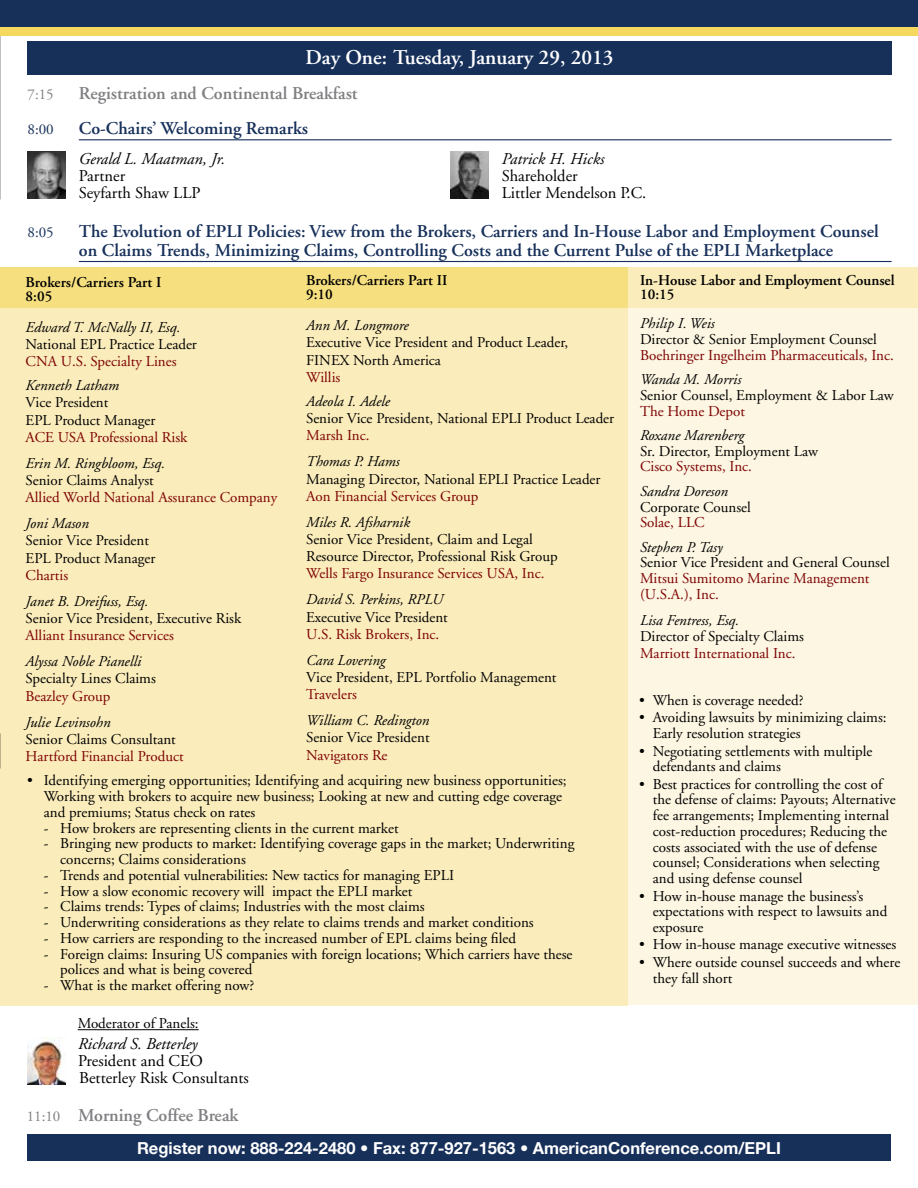
<style>
.page{position:relative;width:918px;height:1188px;background:#fff}
.page>*{position:absolute;margin:0;border:0;box-sizing:border-box;transform-origin:0 0}
.t1{font:600 21px "Adobe Garamond";color:#fff}
.t2{font:600 18px/18.8px "Adobe Garamond";color:#17305a}
.t3{font:600 18px "Adobe Garamond";color:#807f83}
.t4{font:16.5px/17.2px "Adobe Garamond";color:#000}
.t5{font:700 16.5px "Helvetica Neue";color:#fff}
.t6{font:italic 16.5px "Adobe Garamond";color:#000}
.t7{font:15px/15.8px "Adobe Garamond";color:#000}
.t8{font:15px/15.8px "Adobe Garamond";color:#7e0203}
.t9{font:italic 15px "Adobe Garamond";color:#000}
.t10{font:600 15px/14.2px "Adobe Garamond";color:#000}
.t11{font:15px "Adobe Garamond";color:#17305a}
.t12{font:15px "Adobe Garamond";color:#807f83}
.s1{font-weight:400;font-size:15px}
</style>
<div class="page">
<div style="left:628px;top:268px;width:290px;height:737px;background:#fcf6e2"></div>
<div style="left:27px;top:41px;width:865px;height:33px;background:#17305a"></div>
<div style="left:27px;top:1134px;width:864px;height:27px;background:#17305a"></div>
<div style="left:1px;top:271px;width:627px;height:734px;background:#faecbb"></div>
<div style="left:1px;top:267px;width:627px;height:40px;background:#f6df7f"></div>
<img style="left:28px;top:152px;width:38px;height:47px">
<img style="left:451px;top:152px;width:38px;height:47px">
<hr style="left:79px;top:261px;width:813px;height:1px;background:#17305a">
<hr style="left:78px;top:1029px;width:121px;height:1px;background:#000">
<img style="left:28px;top:1038px;width:38px;height:47px">
<hr style="left:79px;top:139px;width:813px;height:1px;background:#17305a">
<div style="left:0;top:0;width:918px;height:27px;background:#17305a"></div>
<div style="left:0;top:27px;width:918px;height:8px;background:#f4d95e"></div>
<div style="left:628px;top:267px;width:290px;height:40px;background:#faecbb"></div>
<h1 class="t1" style="left:306px;top:46px;width:310px">Day One: Tuesday, January 29, 2013</h1>
<p class="t12" style="left:28px;top:86px;width:28px">7:15</p>
<p class="t3" style="left:79px;top:83px;width:280px">Registration and Continental Breakfast</p>
<p class="t11" style="left:28px;top:121px;width:28px">8:00</p>
<p class="t2" style="left:79px;top:119px;width:231px">Co-Chairs’ Welcoming Remarks</p>
<p class="t6" style="left:79px;top:150px;width:148px">Gerald L. Maatman, Jr.</p>
<p class="t4" style="left:79px;top:167px;width:123px">Partner<br>Seyfarth Shaw LLP</p>
<p class="t6" style="left:502px;top:150px;width:104px">Patrick H. Hicks</p>
<p class="t4" style="left:502px;top:167px;width:146px">Shareholder<br>Littler Mendelson P.C.</p>
<p class="t11" style="left:28px;top:224px;width:28px">8:05</p>
<p class="t2" style="left:79px;top:222px;width:801px">The Evolution of EPLI Policies: View from the Brokers, Carriers and In-House Labor and Employment Counsel on Claims Trends, Minimizing Claims, Controlling Costs and the Current Pulse of the EPLI Marketplace</p>
<p class="t10" style="left:306px;top:274px;width:143px">Brokers/Carriers Part II<br>9:10</p>
<p class="t9" style="left:306px;top:317px;width:104px">Ann M. Longmore</p>
<p class="t7" style="left:306px;top:334px;width:264px;line-height:17.2px">Executive Vice President and Product Leader,<br>FINEX North America</p>
<p class="t8" style="left:306px;top:370px;width:36px">Willis</p>
<p class="t9" style="left:306px;top:393px;width:85px">Adeola I. Adele</p>
<p class="t7" style="left:306px;top:411px;width:310px">Senior Vice President, National EPLI Product Leader</p>
<p class="t8" style="left:306px;top:428px;width:65px">Marsh Inc.</p>
<p class="t9" style="left:306px;top:454px;width:95px">Thomas P. Hams</p>
<p class="t7" style="left:306px;top:471px;width:296px">Managing Director, National EPLI Practice Leader</p>
<p class="t8" style="left:306px;top:489px;width:174px">Aon Financial Services Group</p>
<p class="t9" style="left:306px;top:514px;width:105px">Miles R. Afsharnik</p>
<p class="t7" style="left:306px;top:531px;width:253px;line-height:17.2px">Senior Vice President, Claim and Legal<br>Resource Director, Professional Risk Group</p>
<p class="t8" style="left:306px;top:566px;width:240px">Wells Fargo Insurance Services USA, Inc.</p>
<p class="t9" style="left:306px;top:592px;width:138px">David S. Perkins, RPLU</p>
<p class="t7" style="left:306px;top:609px;width:143px">Executive Vice President</p>
<p class="t8" style="left:306px;top:627px;width:135px">U.S. Risk Brokers, Inc.</p>
<p class="t9" style="left:306px;top:652px;width:81px">Cara Lovering</p>
<p class="t7" style="left:306px;top:670px;width:252px">Vice President, EPL Portfolio Management</p>
<p class="t8" style="left:306px;top:687px;width:52px">Travelers</p>
<p class="t9" style="left:306px;top:712px;width:125px">William C. Redington</p>
<p class="t7" style="left:306px;top:730px;width:125px">Senior Vice President</p>
<p class="t8" style="left:306px;top:747px;width:83px">Navigators Re</p>
<p class="t10" style="left:640px;top:273px;width:256px">In-House Labor and Employment Counsel<br>10:15</p>
<p class="t9" style="left:640px;top:315px;width:76px">Philip I. Weis</p>
<p class="t7" style="left:640px;top:332px;width:238px">Director &amp; Senior Employment Counsel</p>
<p class="t8" style="left:640px;top:347px;width:255px">Boehringer Ingelheim Pharmaceuticals, Inc.</p>
<p class="t9" style="left:640px;top:371px;width:103px">Wanda M. Morris</p>
<p class="t7" style="left:640px;top:388px;width:255px">Senior Counsel, Employment &amp; Labor Law</p>
<p class="t8" style="left:640px;top:403px;width:106px">The Home Depot</p>
<p class="t9" style="left:640px;top:427px;width:106px">Roxane Marenberg</p>
<p class="t7" style="left:640px;top:443px;width:180px">Sr. Director, Employment Law</p>
<p class="t8" style="left:640px;top:459px;width:113px">Cisco Systems, Inc.</p>
<p class="t9" style="left:640px;top:483px;width:89px">Sandra Doreson</p>
<p class="t7" style="left:640px;top:499px;width:112px">Corporate Counsel</p>
<p class="t8" style="left:640px;top:515px;width:66px">Solae, LLC</p>
<p class="t9" style="left:640px;top:539px;width:84px">Stephen P. Tasy</p>
<p class="t7" style="left:640px;top:555px;width:251px">Senior Vice President and General Counsel</p>
<p class="t8" style="left:640px;top:571px;width:231px">Mitsui Sumitomo Marine Management (U.S.A.), Inc.</p>
<p class="t9" style="left:640px;top:612px;width:101px">Lisa Fentress, Esq.</p>
<p class="t7" style="left:640px;top:628px;width:165px">Director of Specialty Claims</p>
<p class="t8" style="left:640px;top:646px;width:157px">Marriott International Inc.</p>
<p class="t7" style="left:639px;top:693px;width:166px">• When is coverage needed?</p>
<p class="t7" style="left:653px;top:710px;width:235px;text-indent:-13px">• Avoiding lawsuits by minimizing claims:<br>Early resolution strategies</p>
<p class="t7" style="left:653px;top:743px;width:221px;text-indent:-13px">• Negotiating settlements with multiple defendants and claims</p>
<p class="t7" style="left:653px;top:776px;width:244px;text-indent:-13px">• Best practices for controlling the cost of the defense of claims: Payouts; Alternative fee arrangements; Implementing internal cost-reduction procedures; Reducing the costs associated with the use of defense counsel; Considerations when selecting and using defense counsel</p>
<p class="t7" style="left:653px;top:888px;width:236px;text-indent:-13px">• How in-house manage the business’s expectations with respect to lawsuits and exposure</p>
<p class="t7" style="left:639px;top:937px;width:259px">• How in-house manage executive witnesses</p>
<p class="t7" style="left:653px;top:955px;width:249px;text-indent:-13px">• Where outside counsel succeeds and where they fall short</p>
<p class="t10" style="left:26px;top:275px;width:137px">Brokers/Carriers Part I<br>8:05</p>
<p class="t9" style="left:26px;top:319px;width:156px">Edward T. McNally II, Esq.</p>
<p class="t7" style="left:26px;top:337px;width:173px">National EPL Practice Leader</p>
<p class="t8" style="left:26px;top:354px;width:152px">CNA U.S. Specialty Lines</p>
<p class="t9" style="left:26px;top:377px;width:95px">Kenneth Latham</p>
<p class="t7" style="left:26px;top:394px;width:131px;line-height:17.2px">Vice President<br>EPL Product Manager</p>
<p class="t8" style="left:26px;top:430px;width:163px">ACE USA Professional Risk</p>
<p class="t9" style="left:26px;top:455px;width:141px">Erin M. Ringbloom, Esq.</p>
<p class="t7" style="left:26px;top:473px;width:130px">Senior Claims Analyst</p>
<p class="t8" style="left:26px;top:490px;width:253px">Allied World National Assurance Company</p>
<p class="t9" style="left:26px;top:515px;width:65px">Joni Mason</p>
<p class="t7" style="left:26px;top:532px;width:131px;line-height:17.2px">Senior Vice President<br>EPL Product Manager</p>
<p class="t8" style="left:26px;top:568px;width:44px">Chartis</p>
<p class="t9" style="left:26px;top:593px;width:125px">Janet B. Dreifuss, Esq.</p>
<p class="t7" style="left:26px;top:611px;width:217px">Senior Vice President, Executive Risk</p>
<p class="t8" style="left:26px;top:628px;width:150px">Alliant Insurance Services</p>
<p class="t9" style="left:26px;top:653px;width:117px">Alyssa Noble Pianelli</p>
<p class="t7" style="left:26px;top:671px;width:132px">Specialty Lines Claims</p>
<p class="t8" style="left:26px;top:689px;width:86px">Beazley Group</p>
<p class="t9" style="left:26px;top:714px;width:86px">Julie Levinsohn</p>
<p class="t7" style="left:26px;top:732px;width:152px">Senior Claims Consultant</p>
<p class="t8" style="left:26px;top:749px;width:160px">Hartford Financial Product</p>
<p class="t7" style="left:44px;top:773px;width:524px;text-indent:-17px">• Identifying emerging opportunities; Identifying and acquiring new business opportunities;<br>Working with brokers to acquire new business; Looking at new and cutting edge coverage and premiums; Status check on rates</p>
<p class="t7" style="left:44px;top:820px;width:356px">- How brokers are representing clients in the current market</p>
<p class="t7" style="left:60px;top:836px;width:516px;text-indent:-17px">- Bringing new products to market: Identifying coverage gaps in the market; Underwriting concerns; Claims considerations</p>
<p class="t7" style="left:44px;top:868px;width:412px">- Trends and potential vulnerabilities: New tactics for managing EPLI</p>
<p class="t7" style="left:44px;top:883px;width:370px">- How a slow economic recovery will impact the EPLI market</p>
<p class="t7" style="left:44px;top:899px;width:382px">- Claims trends: Types of claims; Industries with the most claims</p>
<p class="t7" style="left:44px;top:915px;width:491px">- Underwriting considerations as they relate to claims trends and market conditions</p>
<p class="t7" style="left:44px;top:931px;width:474px">- How carriers are responding to the increased number of EPL claims being filed</p>
<p class="t7" style="left:60px;top:946px;width:514px;text-indent:-17px">- Foreign claims: Insuring US companies with foreign locations; Which carriers have these polices and what is being covered</p>
<p class="t7" style="left:44px;top:978px;width:212px">- What is the market offering now?</p>
<p class="t7" style="left:78px;top:1016px;width:123px">Moderator of Panels:</p>
<p class="t6" style="left:78px;top:1035px;width:121px">Richard S. Betterley</p>
<p class="t4" style="left:78px;top:1053px;width:172px">President and CEO<br>Betterley Risk Consultants</p>
<p class="t3" style="left:27px;top:1106px;width:213px"><span class="s1">11:10</span> Morning Coffee Break</p>
<p class="t5" style="left:137px;top:1138px;width:645px">Register now: 888-224-2480 • Fax: 877-927-1563 • AmericanConference.com/EPLI</p>
</div>
